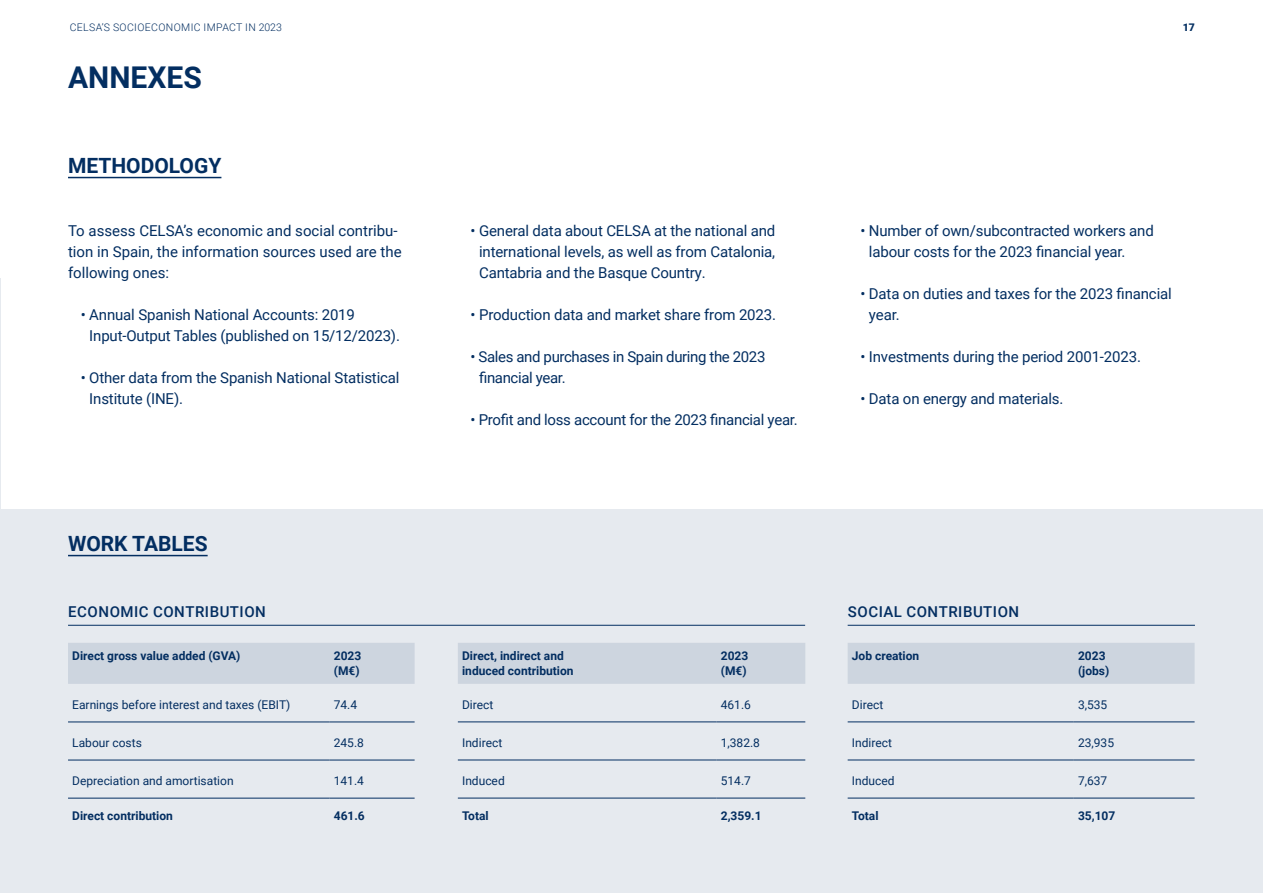
<style>
.page{position:relative;width:1263px;height:893px;background:#fff}
.page>*{position:absolute;margin:0;border:0;box-sizing:border-box;transform-origin:0 0}
.T1{font:700 30px "Roboto";color:#032e61}
.T2{font:700 21px "Roboto";color:#032e61}
.bullets_ok{font:15px/21px "Roboto";letter-spacing:-.01em;color:#032e61}
.text_corregut{font:15px/21px "Roboto";color:#032e61}
.T5{font:500 15px "Roboto";letter-spacing:.035em;color:#032e61}
.Text_taula{font:12px "Roboto";color:#032e61}
.Text_taula-2{font:700 12px/15px "Roboto";color:#032e61}
.t1{font:300 10.5px "Roboto";letter-spacing:.035em;color:#032e61}
.t2{font:900 10.5px "Roboto";color:#032e61}
</style>
<div class="page">
<div style="left:1px;top:509px;width:1262px;height:384px;background:#e6eaef"></div>
<hr style="left:0;top:278px;width:1px;height:615px;background:#e6eaef">
<hr style="left:68px;top:555px;width:140px;height:1px;background:#032e61">
<hr style="left:68px;top:177px;width:153px;height:1px;background:#032e61">
<div style="left:68px;top:643px;width:347px;height:41px;background:#cdd5df"></div>
<hr style="left:68px;top:722px;width:262px;height:1px;background:#032e61">
<hr style="left:330px;top:722px;width:85px;height:1px;background:#032e61">
<hr style="left:68px;top:760px;width:262px;height:1px;background:#032e61">
<hr style="left:330px;top:760px;width:85px;height:1px;background:#032e61">
<hr style="left:68px;top:798px;width:262px;height:1px;background:#032e61">
<hr style="left:330px;top:798px;width:85px;height:1px;background:#032e61">
<div style="left:458px;top:643px;width:347px;height:41px;background:#cdd5df"></div>
<hr style="left:458px;top:721px;width:258px;height:1px;background:#032e61">
<hr style="left:716px;top:721px;width:89px;height:1px;background:#032e61">
<hr style="left:458px;top:760px;width:258px;height:1px;background:#032e61">
<hr style="left:716px;top:760px;width:89px;height:1px;background:#032e61">
<hr style="left:458px;top:798px;width:258px;height:1px;background:#032e61">
<hr style="left:716px;top:798px;width:89px;height:1px;background:#032e61">
<div style="left:848px;top:643px;width:346px;height:41px;background:#cdd5df"></div>
<hr style="left:848px;top:721px;width:226px;height:1px;background:#032e61">
<hr style="left:1074px;top:721px;width:120px;height:1px;background:#032e61">
<hr style="left:848px;top:760px;width:226px;height:1px;background:#032e61">
<hr style="left:1074px;top:760px;width:120px;height:1px;background:#032e61">
<hr style="left:848px;top:798px;width:226px;height:1px;background:#032e61">
<hr style="left:1074px;top:798px;width:120px;height:1px;background:#032e61">
<hr style="left:68px;top:625px;width:737px;height:1px;background:#032e61">
<hr style="left:848px;top:625px;width:347px;height:1px;background:#032e61">
<p class="t1" style="left:70px;top:20px;width:214px">CELSA’S SOCIOECONOMIC IMPACT IN 2023</p>
<p class="t2" style="left:1183px;top:20px;width:14px">17</p>
<p class="T1" style="left:68px;top:56px;width:135px">ANNEXES</p>
<p class="T2" style="left:68px;top:151px;width:155px">METHODOLOGY</p>
<p class="text_corregut" style="left:68px;top:220px;width:335px">To assess CELSA’s economic and social contribu&shy;tion in Spain, the information sources used are the following ones:</p>
<p class="bullets_ok" style="left:89px;top:304px;width:312px;text-indent:-9px">• Annual Spanish National Accounts: 2019<br>Input-Output Tables (published on 15/12/2023).</p>
<p class="bullets_ok" style="left:89px;top:367px;width:312px;text-indent:-9px">• Other data from the Spanish National Statistical<br>Institute (INE).</p>
<p class="T2" style="left:68px;top:529px;width:141px">WORK TABLES</p>
<p class="bullets_ok" style="left:479px;top:220px;width:298px;text-align:justify;text-indent:-9px">• General data about CELSA at the national and international levels, as well as from Catalonia, Cantabria and the Basque Country.</p>
<p class="bullets_ok" style="left:471px;top:304px;width:307px">• Production data and market share from 2023.</p>
<p class="bullets_ok" style="left:479px;top:346px;width:288px;text-indent:-9px">• Sales and purchases in Spain during the 2023 financial year.</p>
<p class="bullets_ok" style="left:471px;top:409px;width:329px">• Profit and loss account for the 2023 financial year.</p>
<p class="bullets_ok" style="left:869px;top:220px;width:286px;text-indent:-9px">• Number of own/subcontracted workers and labour costs for the 2023 financial year.</p>
<p class="bullets_ok" style="left:869px;top:283px;width:304px;text-indent:-9px">• Data on duties and taxes for the 2023 financial year.</p>
<p class="bullets_ok" style="left:860px;top:346px;width:282px">• Investments during the period 2001-2023.</p>
<p class="bullets_ok" style="left:860px;top:388px;width:205px">• Data on energy and materials.</p>
<p class="T5" style="left:68px;top:601px;width:199px">ECONOMIC CONTRIBUTION</p>
<p class="T5" style="left:848px;top:601px;width:173px">SOCIAL CONTRIBUTION</p>
<p class="Text_taula-2" style="left:72px;top:648px;width:170px">Direct gross value added (GVA)</p>
<p class="Text_taula-2" style="left:334px;top:648px;width:29px">2023 (M€)</p>
<p class="Text_taula" style="left:72px;top:696px;width:220px">Earnings before interest and taxes (EBIT)</p>
<p class="Text_taula" style="left:334px;top:696px;width:25px">74.4</p>
<p class="Text_taula" style="left:72px;top:735px;width:71px">Labour costs</p>
<p class="Text_taula" style="left:334px;top:735px;width:32px">245.8</p>
<p class="Text_taula" style="left:72px;top:773px;width:163px">Depreciation and amortisation</p>
<p class="Text_taula" style="left:334px;top:773px;width:32px">141.4</p>
<p class="Text_taula-2" style="left:72px;top:808px;width:102px">Direct contribution</p>
<p class="Text_taula-2" style="left:334px;top:808px;width:33px">461.6</p>
<p class="Text_taula-2" style="left:462px;top:648px;width:113px">Direct, indirect and induced contribution</p>
<p class="Text_taula-2" style="left:721px;top:648px;width:29px">2023 (M€)</p>
<p class="Text_taula" style="left:462px;top:696px;width:33px">Direct</p>
<p class="Text_taula" style="left:721px;top:696px;width:32px">461.6</p>
<p class="Text_taula" style="left:462px;top:734px;width:42px">Indirect</p>
<p class="Text_taula" style="left:721px;top:734px;width:41px">1,382.8</p>
<p class="Text_taula" style="left:462px;top:773px;width:44px">Induced</p>
<p class="Text_taula" style="left:721px;top:773px;width:32px">514.7</p>
<p class="Text_taula-2" style="left:462px;top:808px;width:28px">Total</p>
<p class="Text_taula-2" style="left:721px;top:808px;width:42px">2,359.1</p>
<p class="Text_taula-2" style="left:852px;top:648px;width:69px">Job creation</p>
<p class="Text_taula-2" style="left:1078px;top:648px;width:33px">2023 (jobs)</p>
<p class="Text_taula" style="left:852px;top:696px;width:33px">Direct</p>
<p class="Text_taula" style="left:1078px;top:696px;width:31px">3,535</p>
<p class="Text_taula" style="left:852px;top:734px;width:42px">Indirect</p>
<p class="Text_taula" style="left:1078px;top:734px;width:38px">23,935</p>
<p class="Text_taula" style="left:852px;top:773px;width:44px">Induced</p>
<p class="Text_taula" style="left:1078px;top:773px;width:31px">7,637</p>
<p class="Text_taula-2" style="left:852px;top:808px;width:28px">Total</p>
<p class="Text_taula-2" style="left:1078px;top:808px;width:39px">35,107</p>
</div>
